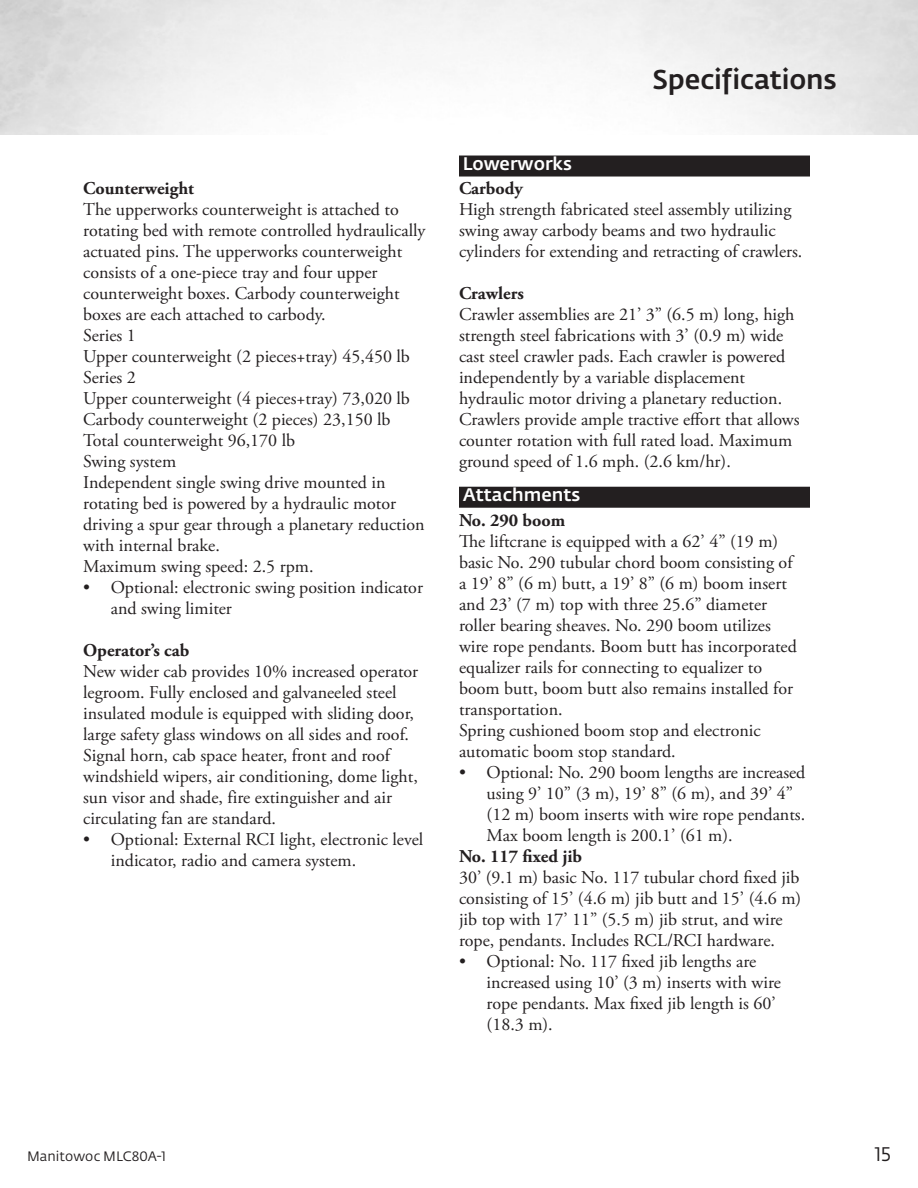
<style>
.page{position:relative;width:918px;height:1188px;background:#fff}
.page>*{position:absolute;margin:0;border:0;box-sizing:border-box;transform-origin:0 0}
.Section_Heads{font:500 27px "Fedra Sans Pro";letter-spacing:-.005em;color:#231f20}
.t1{font:19.5px "Fedra Sans Pro";color:#231f20}
.Spécifications{font:18px/21px "Adobe Garamond Pro";color:#231f20}
.Spécifications-2{font:700 18px "Adobe Garamond Pro";color:#231f20}
.Sections_Reverse_Hea{font:500 18px "Fedra Sans Pro";color:#fff}
.t2{font:13.5px "Fedra Sans Pro";letter-spacing:.005em;color:#231f20}
</style>
<div class="page">
<div style="left:459px;top:156px;width:351px;height:21px;background:#231f20"></div>
<div style="left:459px;top:487px;width:351px;height:21px;background:#231f20"></div>
<p class="Spécifications-2" style="left:83px;top:177px;width:112px">Counterweight</p>
<p class="Spécifications" style="left:83px;top:199px;width:344px">The upperworks counterweight is attached to rotating bed with remote controlled hydraulically actuated pins. The upperworks counterweight consists of a one-piece tray and four upper counterweight boxes. Carbody counterweight boxes are each attached to carbody.</p>
<p class="Spécifications" style="left:83px;top:325px;width:54px">Series 1</p>
<p class="Spécifications" style="left:83px;top:346px;width:328px">Upper counterweight (2 pieces+tray) 45,450 lb</p>
<p class="Spécifications" style="left:83px;top:367px;width:54px">Series 2</p>
<p class="Spécifications" style="left:83px;top:388px;width:328px">Upper counterweight (4 pieces+tray) 73,020 lb</p>
<p class="Spécifications" style="left:83px;top:409px;width:309px">Carbody counterweight (2 pieces) 23,150 lb</p>
<p class="Spécifications" style="left:83px;top:430px;width:214px">Total counterweight 96,170 lb</p>
<p class="Spécifications" style="left:83px;top:451px;width:95px">Swing system</p>
<p class="Spécifications" style="left:83px;top:472px;width:343px">Independent single swing drive mounted in rotating bed is powered by a hydraulic motor driving a spur gear through a planetary reduction with internal brake.</p>
<p class="Spécifications" style="left:83px;top:556px;width:232px">Maximum swing speed: 2.5 rpm.</p>
<p class="Spécifications" style="left:111px;top:577px;width:314px;text-indent:-28px">• Optional: electronic swing position indicator and swing limiter</p>
<p class="Spécifications-2" style="left:83px;top:639px;width:108px">Operator’s cab</p>
<p class="Spécifications" style="left:83px;top:661px;width:337px">New wider cab provides 10% increased operator legroom. Fully enclosed and galvaneeled steel insulated module is equipped with sliding door, large safety glass windows on all sides and roof.<br>Signal horn, cab space heater, front and roof windshield wipers, air conditioning, dome light, sun visor and shade, fire extinguisher and air circulating fan are standard.</p>
<p class="Spécifications" style="left:111px;top:829px;width:314px;text-indent:-28px">• Optional: External RCI light, electronic level indicator, radio and camera system.</p>
<p class="Section_Heads" style="left:652px;top:62px;width:186px">Specifications</p>
<p class="Sections_Reverse_Hea" style="left:463px;top:152px;width:111px">Lowerworks</p>
<p class="Spécifications-2" style="left:459px;top:178px;width:65px">Carbody</p>
<p class="Spécifications" style="left:459px;top:200px;width:345px">High strength fabricated steel assembly utilizing swing away carbody beams and two hydraulic cylinders for extending and retracting of crawlers.</p>
<p class="Spécifications-2" style="left:459px;top:283px;width:66px">Crawlers</p>
<p class="Spécifications" style="left:459px;top:305px;width:342px">Crawler assemblies are 21’ 3” (6.5 m) long, high strength steel fabrications with 3’ (0.9 m) wide cast steel crawler pads. Each crawler is powered independently by a variable displacement hydraulic motor driving a planetary reduction.<br>Crawlers provide ample tractive effort that allows counter rotation with full rated load. Maximum ground speed of 1.6 mph. (2.6 km/hr).</p>
<p class="Sections_Reverse_Hea" style="left:463px;top:483px;width:119px">Attachments</p>
<p class="Spécifications-2" style="left:459px;top:509px;width:108px">No. 290 boom</p>
<p class="Spécifications" style="left:459px;top:531px;width:339px">The liftcrane is equipped with a 62’ 4” (19 m) basic No. 290 tubular chord boom consisting of a 19’ 8” (6 m) butt, a 19’ 8” (6 m) boom insert and 23’ (7 m) top with three 25.6” diameter roller bearing sheaves. No. 290 boom utilizes wire rope pendants. Boom butt has incorporated equalizer rails for connecting to equalizer to boom butt, boom butt also remains installed for transportation.</p>
<p class="Spécifications" style="left:459px;top:720px;width:303px">Spring cushioned boom stop and electronic automatic boom stop standard.</p>
<p class="Spécifications" style="left:487px;top:762px;width:320px;text-indent:-28px">• Optional: No. 290 boom lengths are increased using 9’ 10” (3 m), 19’ 8” (6 m), and 39’ 4” (12 m) boom inserts with wire rope pendants.<br>Max boom length is 200.1’ (61 m).</p>
<p class="Spécifications-2" style="left:459px;top:845px;width:125px">No. 117 fixed jib</p>
<p class="Spécifications" style="left:459px;top:867px;width:344px">30’ (9.1 m) basic No. 117 tubular chord fixed jib consisting of 15’ (4.6 m) jib butt and 15’ (4.6 m) jib top with 17’ 11” (5.5 m) jib strut, and wire rope, pendants. Includes RCL/RCI hardware.</p>
<p class="Spécifications" style="left:487px;top:951px;width:296px;text-indent:-28px">• Optional: No. 117 fixed jib lengths are increased using 10’ (3 m) inserts with wire rope pendants. Max fixed jib length is 60’ (18.3 m).</p>
<p class="t2" style="left:27px;top:1148px;width:140px">Manitowoc MLC80A-1</p>
<p class="t1" style="left:875px;top:1142px;width:18px">15</p>
</div>
